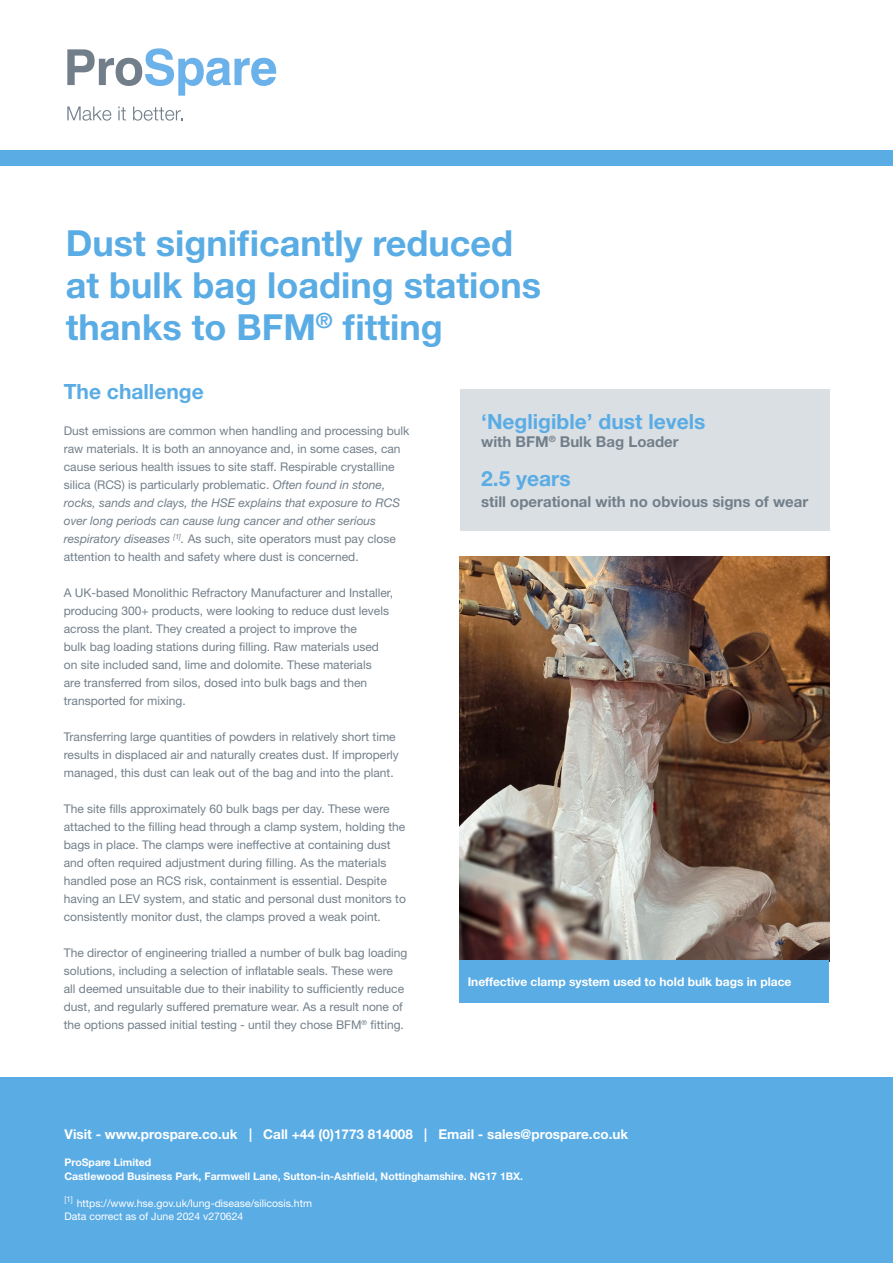
<style>
.page{position:relative;width:893px;height:1263px;background:#fff}
.page>*{position:absolute;margin:0;border:0;box-sizing:border-box;transform-origin:0 0}
.t1{font:700 36px/42px "Helvetica Neue LT Std";color:#5aace5}
.t2{font:700 21px "Helvetica Neue LT Std";color:#5aace5}
.t3{font:700 15px "Helvetica Neue LT Std";color:#727f8a}
.t4{font:700 13.5px "Helvetica Neue LT Std";color:#fff}
.t5{font:12px/18px "Helvetica Neue LT Std";color:#727f8a}
.t6{font:700 12px "Helvetica Neue LT Std";color:#fff}
.t7{font:700 10.5px "Helvetica Neue LT Std";color:#fff}
.t8{font:10.5px "Helvetica Neue LT Std";color:#fff}
.s1{font-style:italic}
</style>
<div class="page">
<img style="left:459px;top:556px;width:370px;height:404px">
<div style="left:0;top:150px;width:893px;height:16px;background:#5aace5"></div>
<div style="left:0;top:1078px;width:893px;height:185px;background:#5aace5"></div>
<svg style="left:67px;top:106px;width:44px;height:15px"></svg>
<svg style="left:118px;top:106px;width:8px;height:14px"></svg>
<svg style="left:133px;top:106px;width:50px;height:15px"></svg>
<svg style="left:67px;top:48px;width:209px;height:48px"></svg>
<div style="left:459px;top:960px;width:370px;height:43px;background:#5aace5"></div>
<div style="left:460px;top:389px;width:369px;height:142px;background:#dadfe3"></div>
<p class="t1" style="left:66px;top:221px;width:477px">Dust significantly reduced at bulk bag loading stations thanks to BFM<sup>®</sup> fitting</p>
<p class="t2" style="left:64px;top:378px;width:141px">The challenge</p>
<p class="t5" style="left:64px;top:421px;width:347px">Dust emissions are common when handling and processing bulk raw materials. It is both an annoyance and, in some cases, can cause serious health issues to site staff. Respirable crystalline silica (RCS) is particularly problematic. <span class="s1">Often found in stone, rocks, sands and clays, the HSE explains that exposure to RCS over long periods can cause lung cancer and other serious respiratory diseases</span> <sup>[1]</sup><span class="s1">.</span> As such, site operators must pay close attention to health and safety where dust is concerned.</p>
<p class="t5" style="left:64px;top:583px;width:331px">A UK-based Monolithic Refractory Manufacturer and Installer, producing 300+ products, were looking to reduce dust levels across the plant. They created a project to improve the<br>bulk bag loading stations during filling. Raw materials used on site included sand, lime and dolomite. These materials<br>are transferred from silos, dosed into bulk bags and then transported for mixing.</p>
<p class="t5" style="left:64px;top:727px;width:337px">Transferring large quantities of powders in relatively short time results in displaced air and naturally creates dust. If improperly managed, this dust can leak out of the bag and into the plant.</p>
<p class="t5" style="left:64px;top:799px;width:344px">The site fills approximately 60 bulk bags per day. These were attached to the filling head through a clamp system, holding the bags in place. The clamps were ineffective at containing dust and often required adjustment during filling. As the materials handled pose an RCS risk, containment is essential. Despite having an LEV system, and static and personal dust monitors to consistently monitor dust, the clamps proved a weak point.</p>
<p class="t5" style="left:64px;top:943px;width:345px">The director of engineering trialled a number of bulk bag loading solutions, including a selection of inflatable seals. These were all deemed unsuitable due to their inability to sufficiently reduce dust, and regularly suffered premature wear. As a result none of the options passed initial testing - until they chose BFM<sup>®</sup> fitting.</p>
<p class="t2" style="left:481px;top:408px;width:226px">‘Negligible’ dust levels</p>
<p class="t3" style="left:481px;top:432px;width:199px">with BFM<sup>®</sup> Bulk Bag Loader</p>
<p class="t2" style="left:481px;top:465px;width:91px">2.5 years</p>
<p class="t3" style="left:481px;top:492px;width:329px">still operational with no obvious signs of wear</p>
<p class="t6" style="left:468px;top:974px;width:325px">Ineffective clamp system used to hold bulk bags in place</p>
<p class="t4" style="left:64px;top:1126px;width:565px">Visit - www.prospare.co.uk | Call +44 (0)1773 814008 | Email - sales@prospare.co.uk</p>
<p class="t7" style="left:64px;top:1156px;width:88px">ProSpare Limited</p>
<p class="t7" style="left:64px;top:1170px;width:460px">Castlewood Business Park, Farmwell Lane, Sutton-in-Ashfield, Nottinghamshire. NG17 1BX.</p>
<p class="t8" style="left:64px;top:1197px;width:249px"><sup>[1]</sup> https://www.hse.gov.uk/lung-disease/silicosis.htm</p>
<p class="t8" style="left:64px;top:1210px;width:180px">Data correct as of June 2024 v270624</p>
</div>
